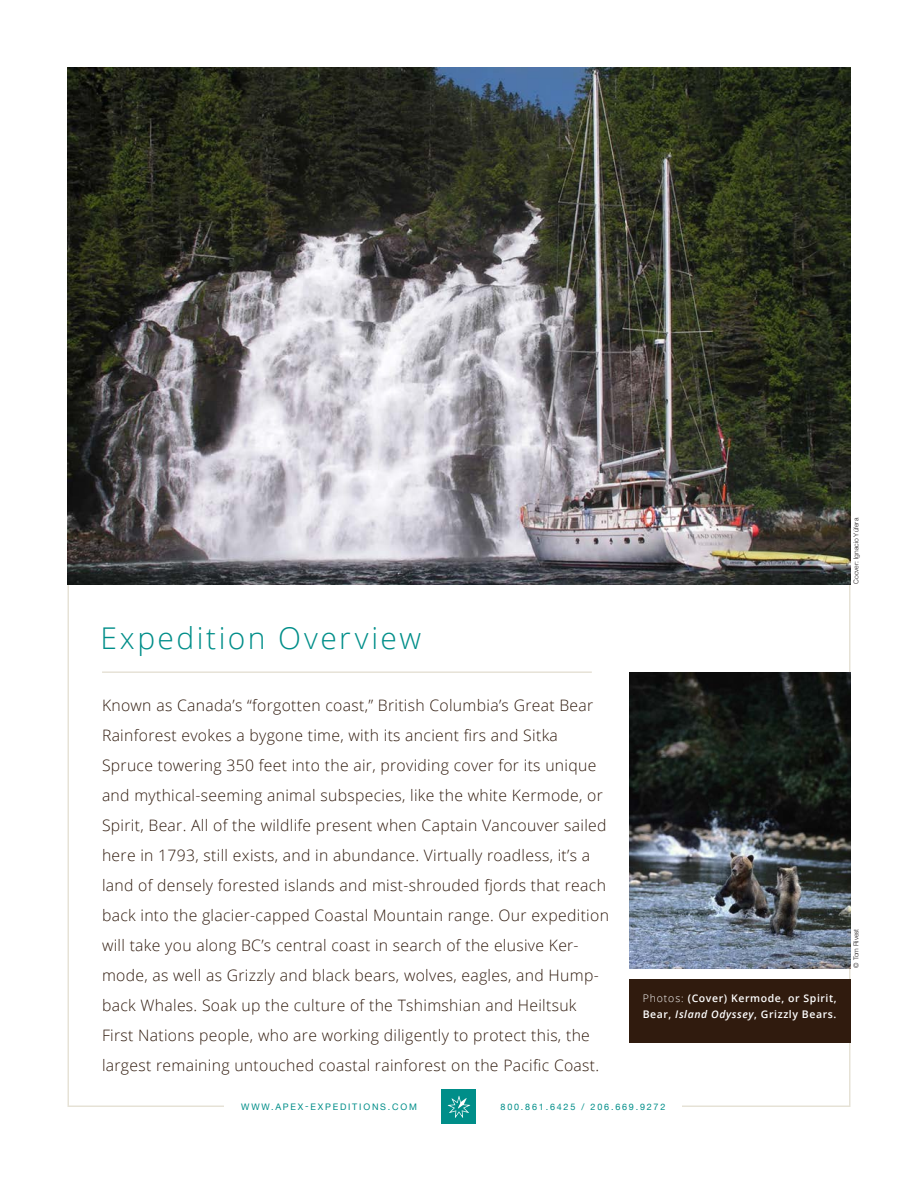
<style>
.page{position:relative;width:918px;height:1188px;background:#fff}
.page>*{position:absolute;margin:0;border:0;box-sizing:border-box;transform-origin:0 0}
.t1{font:300 30px "Open Sans";letter-spacing:.08em;color:#008e89}
.t2{font:300 15.75px/30px "Open Sans";letter-spacing:.02em;color:#301b0e}
.t3{font:600 10.5px/16.5px "Open Sans";letter-spacing:.055em;color:#fff}
.t4{font:9px "Helvetica Neue";letter-spacing:.2em;color:#008e89}
.t5{font:300 6.75px "Helvetica Neue";color:#231f20}
.s1{font-weight:300}
.s2{font-style:italic}
</style>
<div class="page">
<div style="left:442px;top:1090px;width:34px;height:34px;background:#008e89"></div>
<svg style="left:448px;top:1096px;width:22px;height:22px"></svg>
<img style="left:68px;top:68px;width:782px;height:516px">
<div style="left:629px;top:979px;width:221px;height:63px;background:#301b0e"></div>
<img style="left:629px;top:673px;width:221px;height:295px">
<hr style="left:102px;top:671px;width:490px;height:2px;background:#e6e2d6">
<p class="t1" style="left:100px;top:617px;width:322px">Expedition Overview</p>
<p class="t2" style="left:102px;top:690px;width:508px">Known as Canada’s “forgotten coast,” British Columbia’s Great Bear Rainforest evokes a bygone time, with its ancient firs and Sitka Spruce towering 350 feet into the air, providing cover for its unique and mythical-seeming animal subspecies, like the white Kermode, or Spirit, Bear. All of the wildlife present when Captain Vancouver sailed here in 1793, still exists, and in abundance. Virtually roadless, it’s a land of densely forested islands and mist-shrouded fjords that reach back into the glacier-capped Coastal Mountain range. Our expedition will take you along BC’s central coast in search of the elusive Ker&shy;mode, as well as Grizzly and black bears, wolves, eagles, and Hump&shy;back Whales. Soak up the culture of the Tshimshian and Heiltsuk First Nations people, who are working diligently to protect this, the largest remaining untouched coastal rainforest on the Pacific Coast.</p>
<p class="t3" style="left:643px;top:990px;width:195px"><span class="s1">Photos:</span> (Cover) Kermode, or Spirit,<br>Bear, <span class="s2">Island Odyssey</span>, Grizzly Bears.</p>
<p class="t4" style="left:241px;top:1100px;width:177px">WWW.APEX-EXPEDITIONS.COM</p>
<p class="t4" style="left:501px;top:1100px;width:166px">800.861.6425 / 206.669.9272</p>
<p class="t5" style="left:851px;top:584px;width:67px;rotate:-90deg">Cocver: Ignacio Yúfera</p>
<p class="t5" style="left:851px;top:968px;width:41px;rotate:-90deg">© Tom Rivest</p>
</div>
